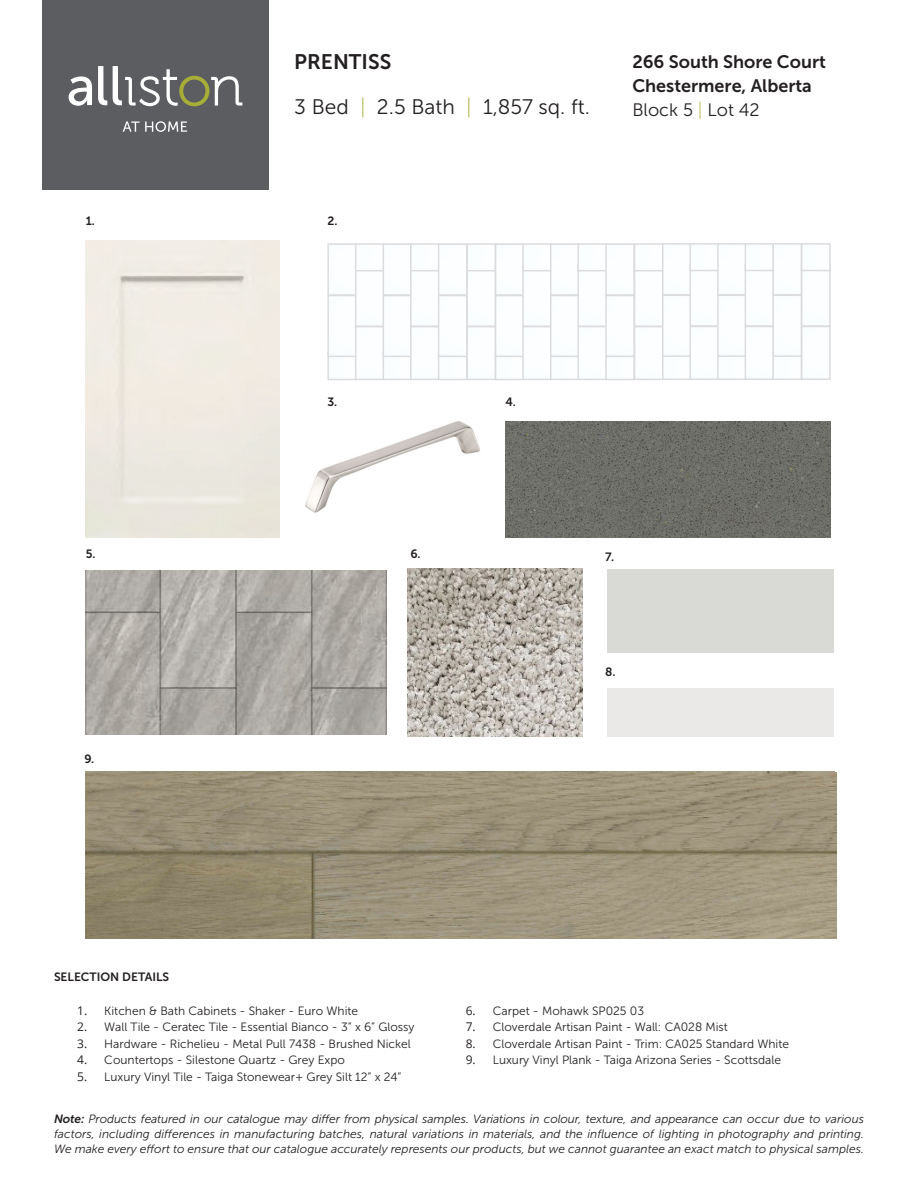
<style>
.page{position:relative;width:918px;height:1188px;background:#fff}
.page>*{position:absolute;margin:0;border:0;box-sizing:border-box;transform-origin:0 0}
.Quick_Possesion_-_Hudson{font:21px "Museo Sans 300";color:#231f20}
.Quick_Possesion_-_Hudson-2{font:21px "Museo Sans 700";color:#231f20}
.Quick_Possesion_-_Hudson-3{font:18px "Museo Sans 700";color:#231f20}
.Quick_Possesion_-_Hudson-4{font:18px "Museo Sans 300";color:#231f20}
.t1{font:12px "Museo Sans 300";color:#231f20}
.t2{font:italic 12px/15px "Museo Sans 300";color:#231f20;text-align:justify}
.Small_Caption_Products-_BOLD{font:12px "Museo Sans 700";color:#231f20}
.Open_Sans_Small_Caption_Products-_BOLD{font:12px "Museo Sans 700";color:#231f20}
.s1{font-family:"Museo Sans 100";color:#a7ae37}
.s2{font-family:"Open Sans"}
.s3{font-family:"Museo Sans 700"}
</style>
<div class="page">
<div style="left:42px;top:0;width:227px;height:189px;background:#5b5d61"></div>
<svg style="left:69px;top:76px;width:23px;height:30px"></svg>
<svg style="left:98px;top:66px;width:9px;height:39px"></svg>
<svg style="left:113px;top:66px;width:129px;height:40px"></svg>
<svg style="left:123px;top:121px;width:64px;height:11px"></svg>
<img style="left:85px;top:570px;width:301px;height:165px">
<img style="left:408px;top:569px;width:174px;height:167px">
<img style="left:86px;top:772px;width:750px;height:167px">
<img style="left:305px;top:421px;width:175px;height:92px">
<img style="left:506px;top:422px;width:325px;height:116px">
<div style="left:327px;top:243px;width:30px;height:53px;border:2px solid #dcdcde"></div>
<div style="left:327px;top:352px;width:30px;height:28px;border:2px solid #dcdcde"></div>
<div style="left:327px;top:295px;width:30px;height:62px;border:2px solid #dcdcde"></div>
<div style="left:355px;top:265px;width:30px;height:62px;border:2px solid #dcdcde"></div>
<div style="left:355px;top:326px;width:30px;height:54px;border:2px solid #dcdcde"></div>
<img style="left:358px;top:265px;width:24px;height:3px">
<div style="left:355px;top:243px;width:30px;height:28px;border:2px solid #dcdcde"></div>
<div style="left:383px;top:243px;width:29px;height:53px;border:2px solid #dcdcde"></div>
<div style="left:383px;top:352px;width:29px;height:28px;border:2px solid #dcdcde"></div>
<div style="left:383px;top:295px;width:29px;height:62px;border:2px solid #dcdcde"></div>
<div style="left:410px;top:265px;width:30px;height:62px;border:2px solid #dcdcde"></div>
<div style="left:410px;top:326px;width:30px;height:54px;border:2px solid #dcdcde"></div>
<img style="left:413px;top:265px;width:24px;height:3px">
<div style="left:410px;top:243px;width:30px;height:28px;border:2px solid #dcdcde"></div>
<div style="left:438px;top:243px;width:30px;height:53px;border:2px solid #dcdcde"></div>
<div style="left:438px;top:352px;width:30px;height:28px;border:2px solid #dcdcde"></div>
<div style="left:438px;top:295px;width:30px;height:62px;border:2px solid #dcdcde"></div>
<div style="left:466px;top:265px;width:30px;height:62px;border:2px solid #dcdcde"></div>
<div style="left:466px;top:326px;width:30px;height:54px;border:2px solid #dcdcde"></div>
<img style="left:469px;top:265px;width:24px;height:3px">
<div style="left:466px;top:243px;width:30px;height:28px;border:2px solid #dcdcde"></div>
<div style="left:495px;top:243px;width:30px;height:53px;border:2px solid #dcdcde"></div>
<div style="left:495px;top:352px;width:30px;height:28px;border:2px solid #dcdcde"></div>
<div style="left:495px;top:295px;width:30px;height:62px;border:2px solid #dcdcde"></div>
<div style="left:522px;top:265px;width:30px;height:62px;border:2px solid #dcdcde"></div>
<div style="left:522px;top:326px;width:30px;height:54px;border:2px solid #dcdcde"></div>
<img style="left:525px;top:265px;width:24px;height:3px">
<div style="left:522px;top:243px;width:30px;height:28px;border:2px solid #dcdcde"></div>
<div style="left:550px;top:243px;width:30px;height:53px;border:2px solid #dcdcde"></div>
<div style="left:550px;top:352px;width:30px;height:28px;border:2px solid #dcdcde"></div>
<div style="left:550px;top:295px;width:30px;height:62px;border:2px solid #dcdcde"></div>
<div style="left:577px;top:265px;width:30px;height:62px;border:2px solid #dcdcde"></div>
<div style="left:577px;top:326px;width:30px;height:54px;border:2px solid #dcdcde"></div>
<img style="left:580px;top:265px;width:24px;height:3px">
<div style="left:577px;top:243px;width:30px;height:28px;border:2px solid #dcdcde"></div>
<div style="left:605px;top:243px;width:30px;height:53px;border:2px solid #dcdcde"></div>
<div style="left:605px;top:352px;width:30px;height:28px;border:2px solid #dcdcde"></div>
<div style="left:605px;top:295px;width:30px;height:62px;border:2px solid #dcdcde"></div>
<div style="left:634px;top:265px;width:30px;height:62px;border:2px solid #dcdcde"></div>
<div style="left:634px;top:326px;width:30px;height:54px;border:2px solid #dcdcde"></div>
<img style="left:637px;top:265px;width:24px;height:3px">
<div style="left:634px;top:243px;width:30px;height:28px;border:2px solid #dcdcde"></div>
<div style="left:662px;top:243px;width:30px;height:53px;border:2px solid #dcdcde"></div>
<div style="left:662px;top:352px;width:30px;height:28px;border:2px solid #dcdcde"></div>
<div style="left:662px;top:294px;width:30px;height:63px;border:2px solid #dcdcde"></div>
<div style="left:689px;top:264px;width:30px;height:63px;border:2px solid #dcdcde"></div>
<div style="left:689px;top:326px;width:30px;height:54px;border:2px solid #dcdcde"></div>
<img style="left:692px;top:264px;width:24px;height:4px">
<div style="left:689px;top:243px;width:30px;height:28px;border:2px solid #dcdcde"></div>
<div style="left:717px;top:243px;width:30px;height:53px;border:2px solid #dcdcde"></div>
<div style="left:717px;top:352px;width:30px;height:28px;border:2px solid #dcdcde"></div>
<div style="left:717px;top:294px;width:30px;height:63px;border:2px solid #dcdcde"></div>
<div style="left:745px;top:264px;width:29px;height:63px;border:2px solid #dcdcde"></div>
<div style="left:745px;top:326px;width:29px;height:54px;border:2px solid #dcdcde"></div>
<img style="left:748px;top:264px;width:23px;height:4px">
<div style="left:745px;top:243px;width:29px;height:28px;border:2px solid #dcdcde"></div>
<div style="left:772px;top:243px;width:30px;height:53px;border:2px solid #dcdcde"></div>
<div style="left:772px;top:352px;width:30px;height:28px;border:2px solid #dcdcde"></div>
<div style="left:772px;top:294px;width:30px;height:63px;border:2px solid #dcdcde"></div>
<div style="left:801px;top:264px;width:30px;height:63px;border:2px solid #dcdcde"></div>
<div style="left:801px;top:326px;width:30px;height:54px;border:2px solid #dcdcde"></div>
<img style="left:804px;top:264px;width:24px;height:4px">
<div style="left:801px;top:243px;width:30px;height:28px;border:2px solid #dcdcde"></div>
<p class="Quick_Possesion_-_Hudson-2" style="left:294px;top:50px;width:99px">PRENTISS</p>
<p class="Quick_Possesion_-_Hudson" style="left:294px;top:95px;width:297px">3 Bed <span class="s1">|</span> 2.5 Bath <span class="s1">|</span> 1,857 sq. ft.</p>
<p class="Small_Caption_Products-_BOLD" style="left:86px;top:214px;width:11px">1.</p>
<p class="Small_Caption_Products-_BOLD" style="left:327px;top:214px;width:12px">2.</p>
<p class="Quick_Possesion_-_Hudson-3" style="left:632px;top:51px;width:195px">266 South Shore Court</p>
<p class="Quick_Possesion_-_Hudson-3" style="left:632px;top:75px;width:181px">Chestermere, Alberta</p>
<p class="Quick_Possesion_-_Hudson-4" style="left:632px;top:100px;width:129px">Block 5 <span class="s1">|</span> Lot 42</p>
<p class="Small_Caption_Products-_BOLD" style="left:86px;top:547px;width:11px">5.</p>
<p class="Small_Caption_Products-_BOLD" style="left:84px;top:752px;width:12px">9.</p>
<p class="Small_Caption_Products-_BOLD" style="left:327px;top:395px;width:11px">3.</p>
<p class="Small_Caption_Products-_BOLD" style="left:506px;top:395px;width:12px">4.</p>
<p class="Small_Caption_Products-_BOLD" style="left:410px;top:547px;width:12px">6.</p>
<p class="Small_Caption_Products-_BOLD" style="left:605px;top:550px;width:10px">7.</p>
<p class="Small_Caption_Products-_BOLD" style="left:605px;top:665px;width:12px">8.</p>
<p class="Open_Sans_Small_Caption_Products-_BOLD" style="left:54px;top:971px;width:117px">SELECTION DETAILS</p>
<p class="t1" style="left:77px;top:1004px;width:282px"><span class="s2">1.</span> Kitchen &amp; Bath Cabinets - Shaker - Euro White</p>
<p class="t1" style="left:77px;top:1021px;width:339px"><span class="s2">2.</span> Wall Tile - Ceratec Tile - Essential Bianco - 3” x 6” Glossy</p>
<p class="t1" style="left:77px;top:1037px;width:335px"><span class="s2">3.</span> Hardware - Richelieu - Metal Pull 7438 - Brushed Nickel</p>
<p class="t1" style="left:77px;top:1054px;width:269px"><span class="s2">4.</span> Countertops - Silestone Quartz - Grey Expo</p>
<p class="t1" style="left:77px;top:1070px;width:326px"><span class="s2">5.</span> Luxury Vinyl Tile - Taiga Stonewear+ Grey Silt 12” x 24”</p>
<p class="t1" style="left:466px;top:1004px;width:180px"><span class="s2">6.</span> Carpet - Mohawk SP025 03</p>
<p class="t1" style="left:466px;top:1021px;width:264px"><span class="s2">7.</span> Cloverdale Artisan Paint - Wall: CA028 Mist</p>
<p class="t1" style="left:466px;top:1037px;width:325px"><span class="s2">8.</span> Cloverdale Artisan Paint - Trim: CA025 Standard White</p>
<p class="t1" style="left:466px;top:1054px;width:317px"><span class="s2">9.</span> Luxury Vinyl Plank - Taiga Arizona Series - Scottsdale</p>
<p class="t2" style="left:54px;top:1112px;width:812px"><span class="s3">Note:</span> Products featured in our catalogue may differ from physical samples. Variations in colour, texture, and appearance can occur due to various factors, including differences in manufacturing batches, natural variations in materials, and the influence of lighting in photography and printing.<br>We make every effort to ensure that our catalogue accurately represents our products, but we cannot guarantee an exact match to physical samples.</p>
</div>
